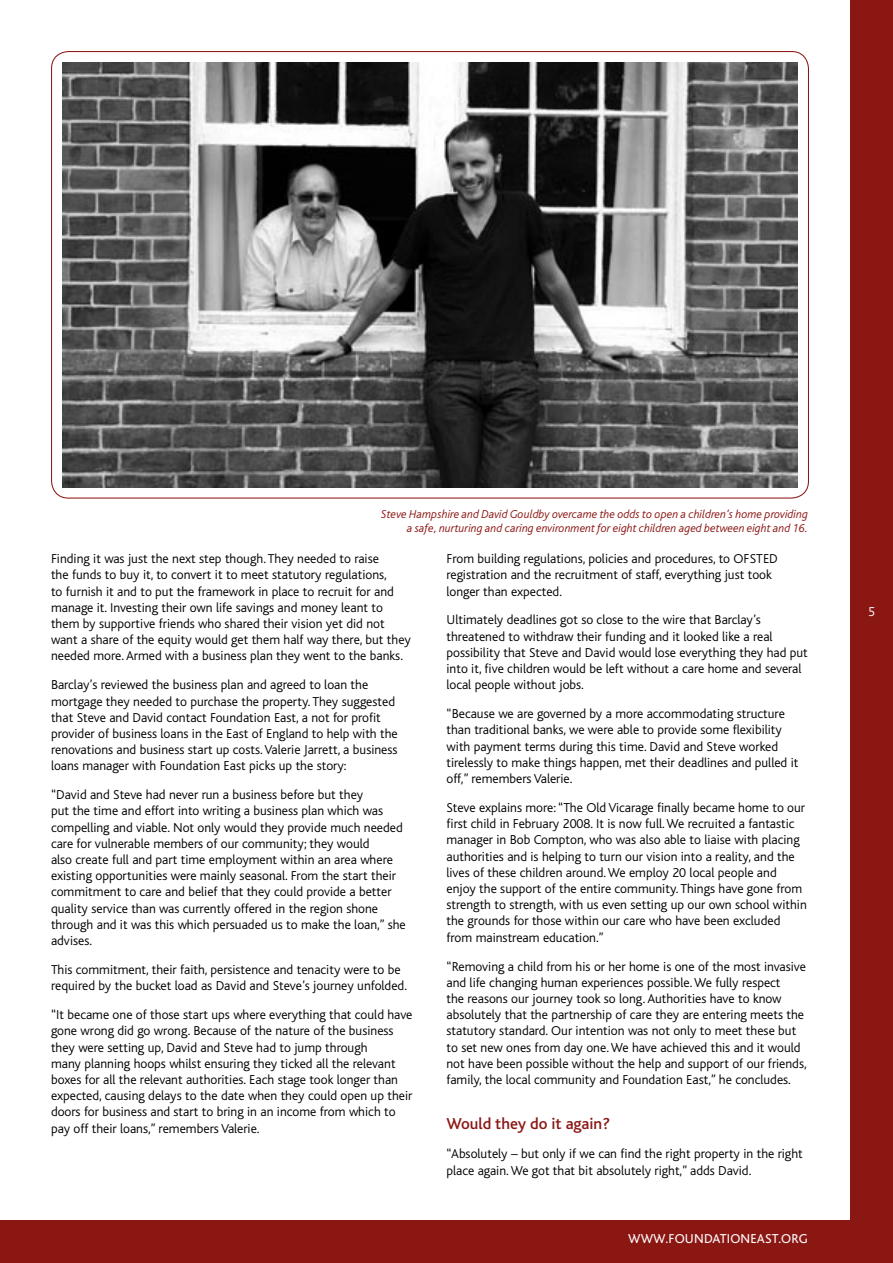
<style>
.page{position:relative;width:893px;height:1263px;background:#fff}
.page>*{position:absolute;margin:0;border:0;box-sizing:border-box;transform-origin:0 0}
.t1{font:500 16.5px "Bliss";color:#8b1713}
.t2{font:300 13.5px/16.2px "Bliss";color:#000}
.t3{font:13.5px "Bliss";letter-spacing:.01em;color:#fff}
.t4{font:italic 300 12px/13.5px "Bliss";color:#8b1713;text-align:right}
</style>
<div class="page">
<div style="left:850px;top:0;width:43px;height:1263px;background:#8b1713"></div>
<div style="left:0;top:1220px;width:893px;height:43px;background:#8b1713"></div>
<img style="left:62px;top:62px;width:736px;height:425px">
<p class="t4" style="left:381px;top:508px;width:428px">Steve Hampshire and David Gouldby overcame the odds to open a children’s home providing a safe, nurturing and caring environment for eight children aged between eight and 16.</p>
<p class="t2" style="left:51px;top:551px;width:361px">Finding it was just the next step though. They needed to raise<br>the funds to buy it, to convert it to meet statutory regulations,<br>to furnish it and to put the framework in place to recruit for and manage it. Investing their own life savings and money leant to them by supportive friends who shared their vision yet did not want a share of the equity would get them half way there, but they needed more. Armed with a business plan they went to the banks.</p>
<p class="t2" style="left:51px;top:677px;width:348px">Barclay’s reviewed the business plan and agreed to loan the mortgage they needed to purchase the property. They suggested that Steve and David contact Foundation East, a not for profit provider of business loans in the East of England to help with the renovations and business start up costs. Valerie Jarrett, a business loans manager with Foundation East picks up the story:</p>
<p class="t2" style="left:51px;top:787px;width:356px">“David and Steve had never run a business before but they<br>put the time and effort into writing a business plan which was compelling and viable. Not only would they provide much needed care for vulnerable members of our community; they would<br>also create full and part time employment within an area where existing opportunities were mainly seasonal. From the start their commitment to care and belief that they could provide a better quality service than was currently offered in the region shone through and it was this which persuaded us to make the loan,” she advises.</p>
<p class="t2" style="left:51px;top:962px;width:357px">This commitment, their faith, persistence and tenacity were to be required by the bucket load as David and Steve’s journey unfolded.</p>
<p class="t2" style="left:51px;top:1007px;width:363px">“It became one of those start ups where everything that could have gone wrong did go wrong. Because of the nature of the business they were setting up, David and Steve had to jump through<br>many planning hoops whilst ensuring they ticked all the relevant boxes for all the relevant authorities. Each stage took longer than expected, causing delays to the date when they could open up their doors for business and start to bring in an income from which to pay off their loans,” remembers Valerie.</p>
<p class="t2" style="left:446px;top:551px;width:333px">From building regulations, policies and procedures, to OFSTED registration and the recruitment of staff, everything just took longer than expected.</p>
<p class="t2" style="left:446px;top:612px;width:363px">Ultimately deadlines got so close to the wire that Barclay’s threatened to withdraw their funding and it looked like a real possibility that Steve and David would lose everything they had put into it, five children would be left without a care home and several local people without jobs.</p>
<p class="t2" style="left:446px;top:706px;width:353px">“Because we are governed by a more accommodating structure than traditional banks, we were able to provide some flexibility with payment terms during this time. David and Steve worked tirelessly to make things happen, met their deadlines and pulled it off,” remembers Valerie.</p>
<p class="t2" style="left:446px;top:800px;width:362px">Steve explains more: “The Old Vicarage finally became home to our first child in February 2008. It is now full. We recruited a fantastic manager in Bob Compton, who was also able to liaise with placing authorities and is helping to turn our vision into a reality, and the lives of these children around. We employ 20 local people and enjoy the support of the entire community. Things have gone from strength to strength, with us even setting up our own school within the grounds for those within our care who have been excluded from mainstream education.”</p>
<p class="t2" style="left:446px;top:958px;width:362px">“Removing a child from his or her home is one of the most invasive and life changing human experiences possible. We fully respect<br>the reasons our journey took so long. Authorities have to know absolutely that the partnership of care they are entering meets the statutory standard. Our intention was not only to meet these but to set new ones from day one. We have achieved this and it would not have been possible without the help and support of our friends, family, the local community and Foundation East,” he concludes.</p>
<p class="t1" style="left:446px;top:1115px;width:165px">Would they do it again?</p>
<p class="t2" style="left:446px;top:1146px;width:358px">“Absolutely – but only if we can find the right property in the right place again. We got that bit absolutely right,” adds David.</p>
<p class="t3" style="left:628px;top:1231px;width:181px">WWW.FOUNDATIONEAST.ORG</p>
</div>
